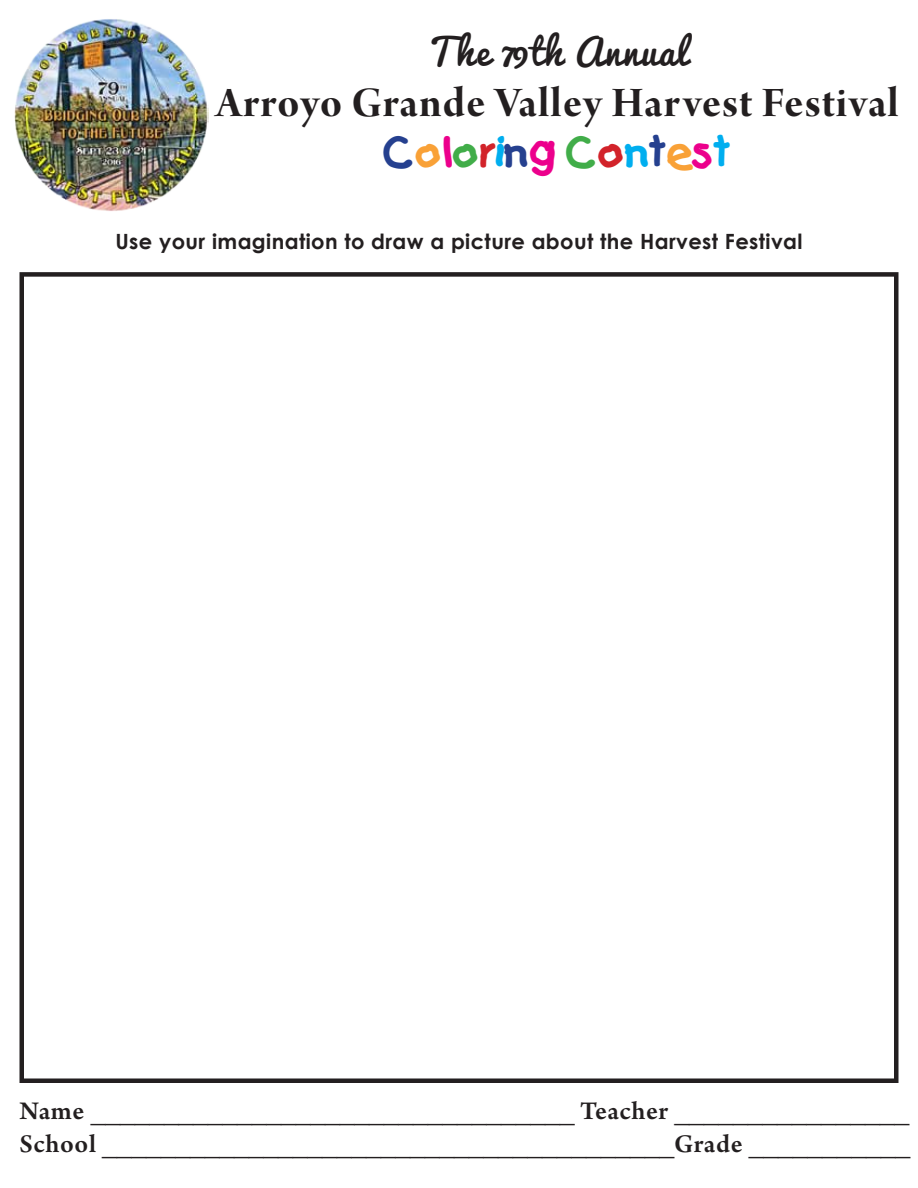
<style>
.page{position:relative;width:918px;height:1188px;background:#fff}
.page>*{position:absolute;margin:0;border:0;box-sizing:border-box;transform-origin:0 0}
.t1{font:45px "Arno Pro Bold Display";letter-spacing:.025em;color:#231f20}
.t2{font:700 39px "Catchup";letter-spacing:.02em;color:#25408f}
.t3{font:36px "Pacifico";letter-spacing:.03em;color:#231f20}
.t4{font:600 27px/33px "Arno Pro";letter-spacing:.02em;color:#231f20}
.t5{font:700 21px "Century Gothic";letter-spacing:.02em;color:#231f20}
.s1{color:#f9a137}
.s2{color:#ec008c}
.s3{color:#41ad49}
.s4{color:#d2232a}
.s5{color:#00aeef}
</style>
<div class="page">
<img style="left:14px;top:19px;width:194px;height:192px">
<div style="left:20px;top:272px;width:878px;height:811px;border:4px solid #231f20"></div>
<h3 class="t3" style="left:428px;top:20px;width:260px">The 79th Annual</h3>
<h1 class="t1" style="left:216px;top:77px;width:684px">Arroyo Grande Valley Harvest Festival</h1>
<h2 class="t2" style="left:383px;top:126px;width:349px">C<span class="s1">o</span><span class="s2">l</span><span class="s3">o</span><span class="s4">r</span><span class="s5">i</span>n<span class="s2">g</span> <span class="s3">C</span><span class="s4">o</span><span class="s5">n</span>t<span class="s1">e</span><span class="s2">s</span><span class="s5">t</span></h2>
<p class="t5" style="left:115px;top:228px;width:689px">Use your imagination to draw a picture about the Harvest Festival</p>
<p class="t4" style="left:20px;top:1096px;width:891px">Name _________________________________ Teacher ________________<br>School _______________________________________Grade ___________</p>
</div>
